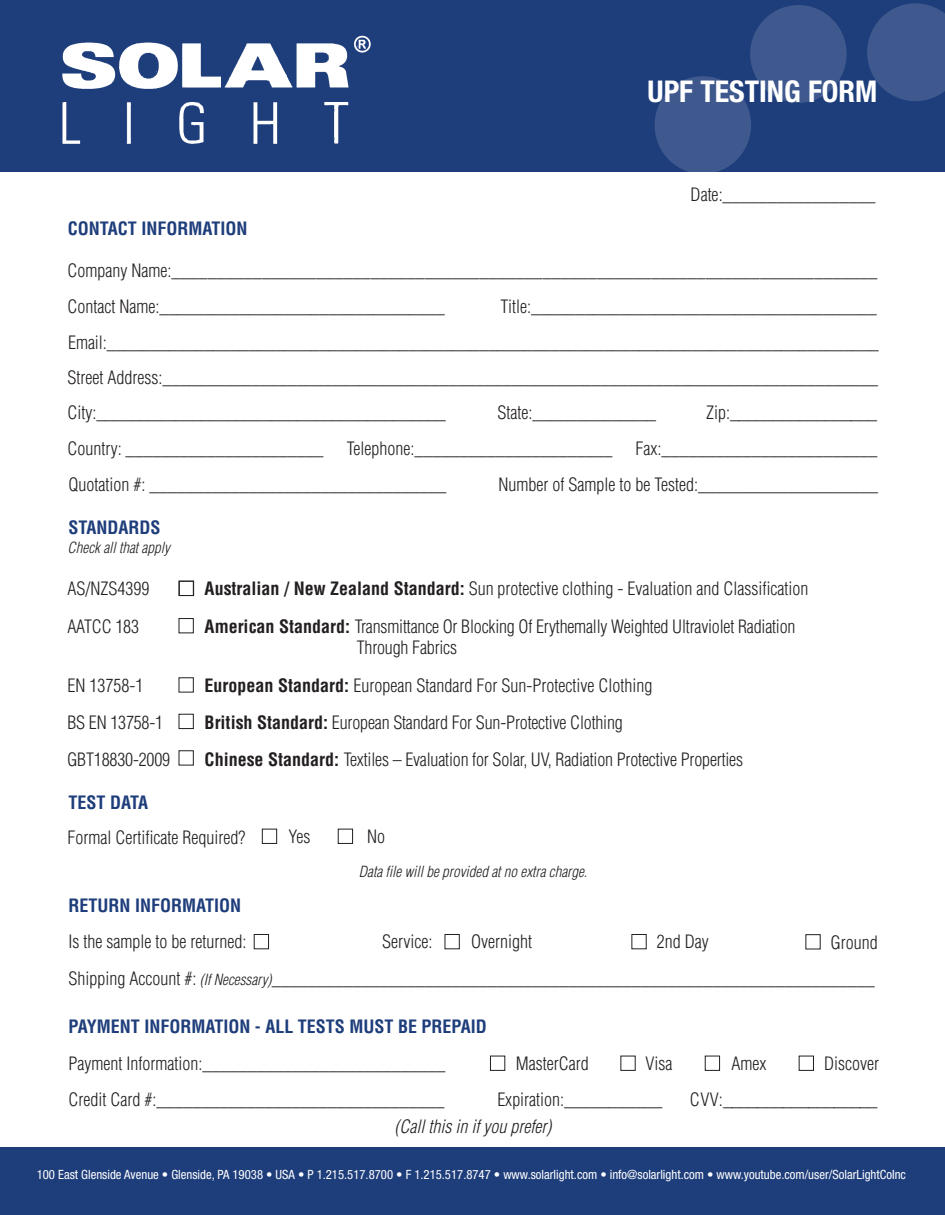
<style>
.page{position:relative;width:945px;height:1215px;background:#fff}
.page>*{position:absolute;margin:0;border:0;box-sizing:border-box;transform-origin:0 0}
.t1{font:700 condensed 30px "Helvetica Neue";color:#fff}
.t2{font:300 condensed 18px "Helvetica";color:#231f20}
.t3{font:700 condensed 18px "Helvetica";color:#1e3d7b}
.t4{font:italic 300 condensed 18px "Helvetica";color:#231f20}
.t5{font:italic 300 condensed 15px "Helvetica";color:#231f20}
.t6{font:condensed 12.75px "Helvetica Neue";color:#fff}
.s1{font-weight:700}
.s2{font-style:italic;font-size:15px}
</style>
<div class="page">
<div style="left:0;top:0;width:945px;height:172px;background:#1e3d7b"></div>
<svg style="left:654px;top:3px;width:291px;height:169px"></svg>
<img style="left:62px;top:35px;width:309px;height:109px">
<div style="left:0;top:1148px;width:945px;height:67px;background:#1e3d7b"></div>
<div style="left:254px;top:934px;width:15px;height:15px;border:1px solid #231f20"></div>
<div style="left:445px;top:934px;width:15px;height:15px;border:1px solid #231f20"></div>
<div style="left:632px;top:934px;width:15px;height:15px;border:1px solid #231f20"></div>
<div style="left:490px;top:1056px;width:15px;height:15px;border:1px solid #231f20"></div>
<div style="left:705px;top:1056px;width:15px;height:15px;border:1px solid #231f20"></div>
<div style="left:799px;top:1056px;width:15px;height:15px;border:1px solid #231f20"></div>
<div style="left:179px;top:581px;width:15px;height:15px;border:1px solid #231f20"></div>
<div style="left:179px;top:750px;width:15px;height:15px;border:1px solid #231f20"></div>
<div style="left:179px;top:714px;width:15px;height:15px;border:1px solid #231f20"></div>
<div style="left:179px;top:677px;width:15px;height:15px;border:1px solid #231f20"></div>
<div style="left:179px;top:618px;width:15px;height:15px;border:1px solid #231f20"></div>
<div style="left:262px;top:829px;width:15px;height:15px;border:1px solid #231f20"></div>
<div style="left:338px;top:829px;width:15px;height:15px;border:1px solid #231f20"></div>
<p class="t1" style="left:648px;top:74px;width:231px">UPF TESTING FORM</p>
<p class="t3" style="left:68px;top:217px;width:181px">CONTACT INFORMATION</p>
<p class="t2" style="left:691px;top:183px;width:187px">Date:_________________</p>
<p class="t2" style="left:68px;top:259px;width:812px">Company Name:______________________________________________________________________________</p>
<p class="t2" style="left:68px;top:295px;width:379px">Contact Name:________________________________</p>
<p class="t2" style="left:501px;top:295px;width:378px">Title:_______________________________________</p>
<p class="t2" style="left:68px;top:331px;width:812px">Email:_______________________________________________________________________________________</p>
<p class="t2" style="left:68px;top:366px;width:812px">Street Address:________________________________________________________________________________</p>
<p class="t2" style="left:68px;top:402px;width:380px">City:________________________________________</p>
<p class="t2" style="left:68px;top:437px;width:258px">Country: ______________________</p>
<p class="t2" style="left:347px;top:437px;width:267px">Telephone:______________________</p>
<p class="t2" style="left:636px;top:437px;width:243px">Fax:________________________</p>
<p class="t2" style="left:69px;top:474px;width:379px">Quotation #: _________________________________</p>
<p class="t2" style="left:498px;top:474px;width:381px">Number of Sample to be Tested:____________________</p>
<p class="t2" style="left:498px;top:402px;width:160px">State:______________</p>
<p class="t2" style="left:706px;top:401px;width:173px">Zip:_________________</p>
<p class="t3" style="left:69px;top:517px;width:94px">STANDARDS</p>
<p class="t5" style="left:68px;top:538px;width:104px">Check all that apply</p>
<p class="t2" style="left:68px;top:577px;width:83px">AS/NZS4399</p>
<p class="t2" style="left:205px;top:577px;width:605px"><span class="s1">Australian / New Zealand Standard:</span> Sun protective clothing - Evaluation and Classification</p>
<p class="t2" style="left:68px;top:615px;width:73px">AATCC 183</p>
<p class="t2" style="left:205px;top:615px;width:592px"><span class="s1">American Standard:</span> Transmittance Or Blocking Of Erythemally Weighted Ultraviolet Radiation</p>
<p class="t2" style="left:357px;top:637px;width:102px">Through Fabrics</p>
<p class="t2" style="left:68px;top:674px;width:77px">EN 13758-1</p>
<p class="t2" style="left:205px;top:674px;width:449px"><span class="s1">European Standard:</span> European Standard For Sun-Protective Clothing</p>
<p class="t2" style="left:68px;top:712px;width:97px">BS EN 13758-1</p>
<p class="t2" style="left:205px;top:712px;width:420px"><span class="s1">British Standard:</span> European Standard For Sun-Protective Clothing</p>
<p class="t2" style="left:68px;top:748px;width:104px">GBT18830-2009</p>
<p class="t2" style="left:205px;top:748px;width:540px"><span class="s1">Chinese Standard:</span> Textiles – Evaluation for Solar, UV, Radiation Protective Properties</p>
<p class="t3" style="left:69px;top:791px;width:81px">TEST DATA</p>
<p class="t2" style="left:68px;top:827px;width:179px">Formal Certificate Required?</p>
<p class="t3" style="left:69px;top:894px;width:174px">RETURN INFORMATION</p>
<p class="t2" style="left:288px;top:825px;width:24px">Yes</p>
<p class="t2" style="left:367px;top:825px;width:19px">No</p>
<p class="t5" style="left:359px;top:862px;width:230px">Data file will be provided at no extra charge.</p>
<p class="t2" style="left:382px;top:931px;width:52px">Service:</p>
<p class="t2" style="left:471px;top:931px;width:62px">Overnight</p>
<p class="t2" style="left:657px;top:931px;width:53px">2nd Day</p>
<p class="t2" style="left:831px;top:931px;width:48px">Ground</p>
<p class="t2" style="left:69px;top:931px;width:179px">Is the sample to be returned:</p>
<p class="t2" style="left:69px;top:967px;width:808px">Shipping Account #: <span class="s2">(If Necessary)</span>___________________________________________________________________</p>
<p class="t3" style="left:69px;top:1015px;width:420px">PAYMENT INFORMATION - ALL TESTS MUST BE PREPAID</p>
<p class="t2" style="left:516px;top:1052px;width:75px">MasterCard</p>
<p class="t2" style="left:646px;top:1052px;width:28px">Visa</p>
<p class="t2" style="left:731px;top:1052px;width:37px">Amex</p>
<p class="t2" style="left:824px;top:1052px;width:57px">Discover</p>
<p class="t2" style="left:497px;top:1088px;width:167px">Expiration:___________</p>
<p class="t2" style="left:690px;top:1088px;width:189px">CVV:__________________</p>
<p class="t2" style="left:69px;top:1052px;width:378px">Payment Information:___________________________</p>
<p class="t2" style="left:69px;top:1088px;width:377px">Credit Card #:________________________________</p>
<p class="t4" style="left:395px;top:1115px;width:158px">(Call this in if you prefer)</p>
<p class="t6" style="left:37px;top:1167px;width:871px">100 East Glenside Avenue • Glenside, PA 19038 • USA • P 1.215.517.8700 • F 1.215.517.8747 • www.solarlight.com • info@solarlight.com • www.youtube.com/user/SolarLightCoInc</p>
</div>
